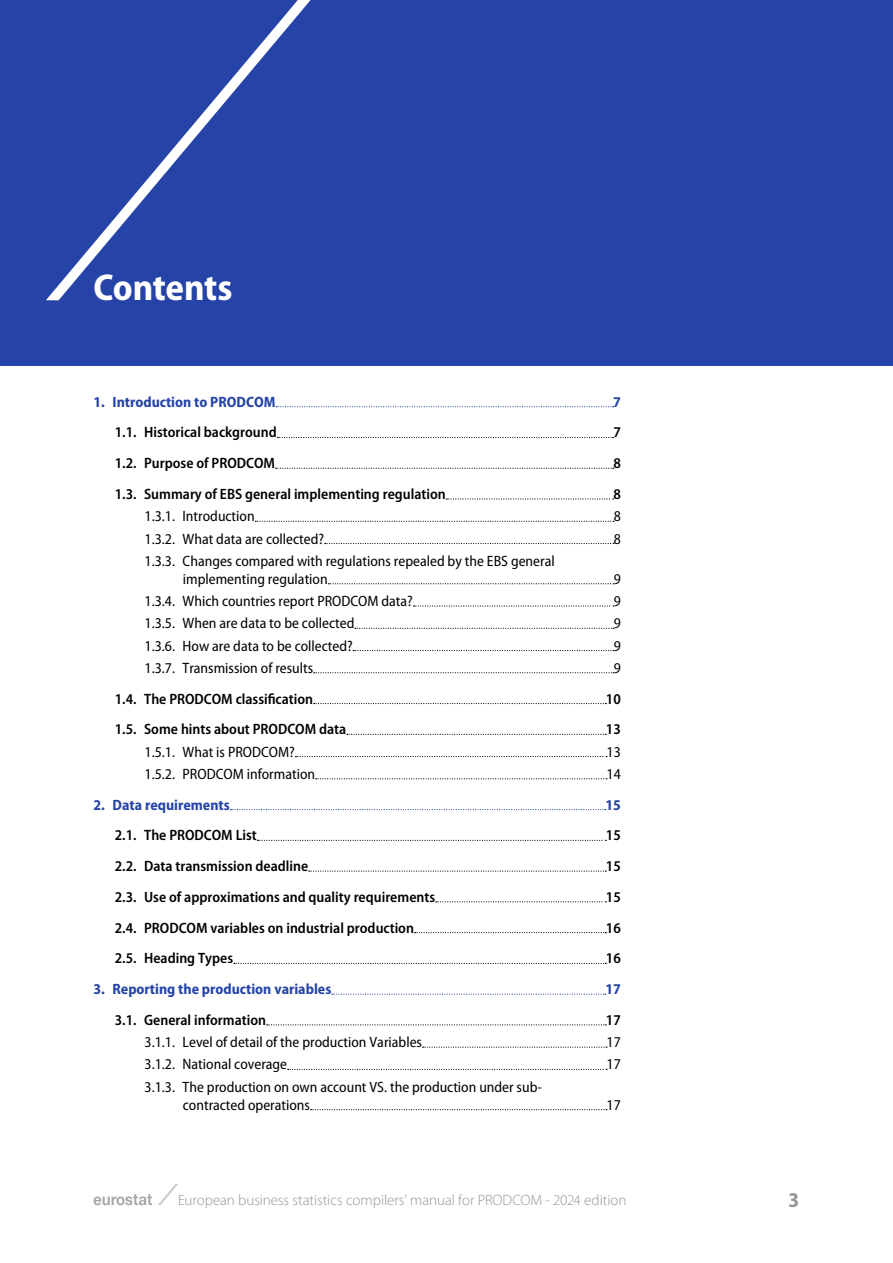
<style>
.page{position:relative;width:893px;height:1263px;background:#fff}
.page>*{position:absolute;margin:0;border:0;box-sizing:border-box;transform-origin:0 0}
.sep_toc_title{font:700 semi-condensed 37.5px "Myriad Pro";letter-spacing:-.01em;color:#fff}
.t1{font:700 semi-condensed 21px "Myriad Pro";color:#939598}
.t2{font:semi-condensed 15px/18px "Myriad Pro";color:#000}
.t3{font:600 semi-condensed 15px "Myriad Pro";color:#000}
.t4{font:700 semi-condensed 15px "Myriad Pro";color:#2644a7}
.t5{font:300 15px "Myriad Pro";letter-spacing:-.005em;color:#939598}
</style>
<div class="page">
<svg style="left:94px;top:1194px;width:58px;height:11px"></svg>
<svg style="left:158px;top:1184px;width:20px;height:21px"></svg>
<div style="left:0;top:0;width:893px;height:366px;background:#2644a7"></div>
<svg style="left:46px;top:0;width:265px;height:300px"></svg>
<svg style="left:276px;top:406px;width:337px;height:1px"></svg>
<svg style="left:277px;top:437px;width:337px;height:1px"></svg>
<svg style="left:276px;top:468px;width:338px;height:1px"></svg>
<svg style="left:446px;top:498px;width:168px;height:2px"></svg>
<svg style="left:255px;top:521px;width:359px;height:1px"></svg>
<svg style="left:325px;top:543px;width:289px;height:1px"></svg>
<svg style="left:328px;top:583px;width:286px;height:1px"></svg>
<svg style="left:413px;top:605px;width:201px;height:2px"></svg>
<svg style="left:355px;top:628px;width:259px;height:1px"></svg>
<svg style="left:353px;top:650px;width:261px;height:1px"></svg>
<svg style="left:314px;top:672px;width:300px;height:1px"></svg>
<svg style="left:314px;top:703px;width:292px;height:1px"></svg>
<svg style="left:347px;top:734px;width:259px;height:1px"></svg>
<svg style="left:295px;top:756px;width:312px;height:1px"></svg>
<svg style="left:316px;top:778px;width:291px;height:1px"></svg>
<svg style="left:230px;top:809px;width:376px;height:1px"></svg>
<svg style="left:257px;top:840px;width:349px;height:1px"></svg>
<svg style="left:309px;top:870px;width:297px;height:2px"></svg>
<svg style="left:436px;top:901px;width:170px;height:1px"></svg>
<svg style="left:415px;top:932px;width:191px;height:1px"></svg>
<svg style="left:234px;top:963px;width:372px;height:1px"></svg>
<svg style="left:332px;top:993px;width:274px;height:2px"></svg>
<svg style="left:267px;top:1024px;width:339px;height:1px"></svg>
<svg style="left:423px;top:1046px;width:184px;height:2px"></svg>
<svg style="left:288px;top:1069px;width:319px;height:1px"></svg>
<svg style="left:311px;top:1109px;width:296px;height:1px"></svg>
<p class="sep_toc_title" style="left:94px;top:267px;width:140px">Contents</p>
<p class="t4" style="left:94px;top:393px;width:183px">1. Introduction to PRODCOM</p>
<p class="t4" style="left:613px;top:393px;width:9px">7</p>
<p class="t3" style="left:115px;top:424px;width:163px">1.1. Historical background</p>
<p class="t3" style="left:613px;top:424px;width:9px">7</p>
<p class="t3" style="left:115px;top:455px;width:162px">1.2. Purpose of PRODCOM</p>
<p class="t3" style="left:613px;top:455px;width:9px">8</p>
<p class="t3" style="left:115px;top:486px;width:332px">1.3. Summary of EBS general implementing regulation</p>
<p class="t3" style="left:613px;top:486px;width:9px">8</p>
<p class="t2" style="left:145px;top:508px;width:112px">1.3.1. Introduction</p>
<p class="t2" style="left:614px;top:508px;width:9px">8</p>
<p class="t2" style="left:145px;top:530px;width:181px">1.3.2. What data are collected?</p>
<p class="t2" style="left:614px;top:530px;width:9px">8</p>
<p class="t2" style="left:183px;top:552px;width:373px;text-indent:-38px">1.3.3. Changes compared with regulations repealed by the EBS general implementing regulation</p>
<p class="t2" style="left:614px;top:570px;width:9px">9</p>
<p class="t2" style="left:145px;top:592px;width:270px">1.3.4. Which countries report PRODCOM data?</p>
<p class="t2" style="left:614px;top:592px;width:9px">9</p>
<p class="t2" style="left:145px;top:615px;width:211px">1.3.5. When are data to be collected</p>
<p class="t2" style="left:614px;top:615px;width:9px">9</p>
<p class="t2" style="left:145px;top:637px;width:210px">1.3.6. How are data to be collected?</p>
<p class="t2" style="left:614px;top:637px;width:9px">9</p>
<p class="t2" style="left:145px;top:659px;width:170px">1.3.7. Transmission of results</p>
<p class="t2" style="left:614px;top:659px;width:9px">9</p>
<p class="t3" style="left:115px;top:690px;width:200px">1.4. The PRODCOM classification</p>
<p class="t3" style="left:606px;top:690px;width:16px">10</p>
<p class="t3" style="left:115px;top:721px;width:233px">1.5. Some hints about PRODCOM data</p>
<p class="t3" style="left:606px;top:721px;width:16px">13</p>
<p class="t2" style="left:145px;top:743px;width:152px">1.5.1. What is PRODCOM?</p>
<p class="t2" style="left:607px;top:743px;width:16px">13</p>
<p class="t2" style="left:145px;top:765px;width:172px">1.5.2. PRODCOM information</p>
<p class="t2" style="left:607px;top:765px;width:16px">14</p>
<p class="t4" style="left:94px;top:796px;width:138px">2. Data requirements</p>
<p class="t4" style="left:605px;top:796px;width:17px">15</p>
<p class="t3" style="left:115px;top:827px;width:144px">2.1. The PRODCOM List</p>
<p class="t3" style="left:606px;top:827px;width:16px">15</p>
<p class="t3" style="left:115px;top:858px;width:195px">2.2. Data transmission deadline</p>
<p class="t3" style="left:606px;top:858px;width:16px">15</p>
<p class="t3" style="left:115px;top:888px;width:322px">2.3. Use of approximations and quality requirements</p>
<p class="t3" style="left:606px;top:888px;width:16px">15</p>
<p class="t3" style="left:115px;top:919px;width:301px">2.4. PRODCOM variables on industrial production</p>
<p class="t3" style="left:606px;top:919px;width:16px">16</p>
<p class="t3" style="left:115px;top:950px;width:120px">2.5. Heading Types</p>
<p class="t3" style="left:606px;top:950px;width:16px">16</p>
<p class="t4" style="left:94px;top:981px;width:239px">3. Reporting the production variables</p>
<p class="t4" style="left:605px;top:981px;width:17px">17</p>
<p class="t3" style="left:115px;top:1011px;width:153px">3.1. General information</p>
<p class="t3" style="left:606px;top:1011px;width:16px">17</p>
<p class="t2" style="left:145px;top:1033px;width:279px">3.1.1. Level of detail of the production Variables</p>
<p class="t2" style="left:607px;top:1033px;width:16px">17</p>
<p class="t2" style="left:145px;top:1056px;width:144px">3.1.2. National coverage</p>
<p class="t2" style="left:607px;top:1056px;width:16px">17</p>
<p class="t2" style="left:183px;top:1078px;width:361px;text-indent:-38px">3.1.3. The production on own account VS. the production under sub&shy;contracted operations</p>
<p class="t2" style="left:607px;top:1096px;width:16px">17</p>
<p class="t5" style="left:178px;top:1191px;width:450px">European business statistics compilers’ manual for PRODCOM - 2024 edition</p>
<h2 class="t1" style="left:789px;top:1188px;width:12px">3</h2>
</div>
